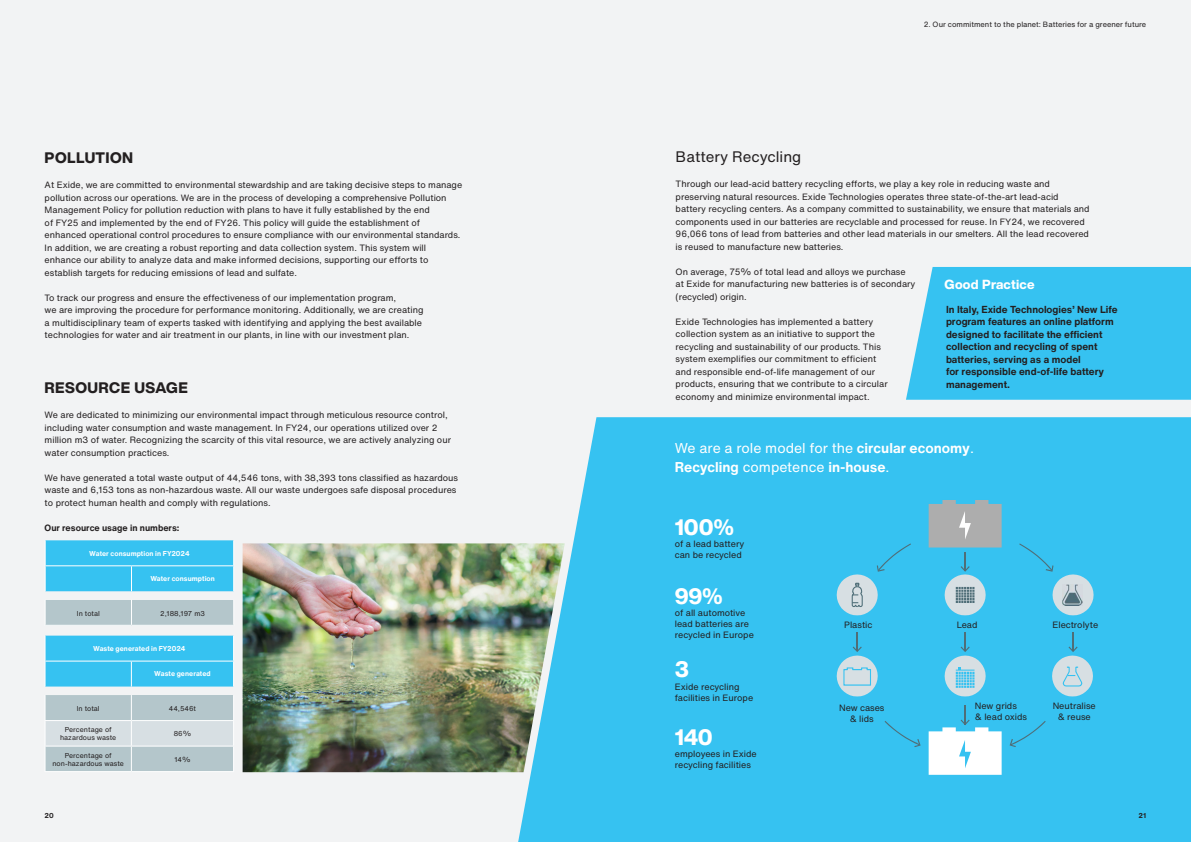
<style>
.page{position:relative;width:1191px;height:842px;background:#f2f3f4}
.page>*{position:absolute;margin:0;border:0;box-sizing:border-box;transform-origin:0 0}
.t1{font:800 22px "Helvetica Now Display";letter-spacing:-.01em;color:#fff}
.t2{font:800 15px "Helvetica Now Display";letter-spacing:.03em;color:#231f20}
.t3{font:15px "Helvetica Now Text";color:#231f20}
.t4{font:14px/19px "Helvetica Now Text";color:#fff}
.t5{font:800 13px "Helvetica Now Display";letter-spacing:.02em;color:#fff}
.t6{font:700 10px/12.5px "Helvetica Now Text";color:#231f20}
.t7{font:9px/12.5px "Helvetica Now Text";color:#231f20}
.t8{font:700 9px "Helvetica Now Text";color:#231f20}
.t9{font:7.5px "Helvetica Now Text";color:#231f20}
.t10{font:7px/8px "Helvetica Now Text";letter-spacing:.005em;color:#231f20;text-align:center}
.t11{font:700 7px "Helvetica Now Text";letter-spacing:.005em;color:#fff}
.t12{font:700 7px "Helvetica Now Text";color:#231f20}
.s1{font-weight:700}
</style>
<div class="page">
<div style="left:506px;top:417px;width:685px;height:425px;background:#36c2f1"></div>
<div style="left:45px;top:600px;width:86px;height:25px;background:#b4c6cb"></div>
<div style="left:131px;top:600px;width:103px;height:25px;background:#b4c6cb"></div>
<svg style="left:45px;top:540px;width:189px;height:51px;background:#3dc4f1"></svg>
<svg style="left:45px;top:600px;width:1px;height:25px"></svg>
<svg style="left:131px;top:600px;width:1px;height:25px"></svg>
<svg style="left:233px;top:600px;width:1px;height:25px"></svg>
<hr style="left:45px;top:625px;width:86px;height:1px;background:#fff">
<hr style="left:131px;top:625px;width:103px;height:1px;background:#fff">
<div style="left:45px;top:636px;width:189px;height:50px;background:#36c2f1"></div>
<svg style="left:45px;top:695px;width:188px;height:76px;background:#c1cfd4"></svg>
<svg style="left:1009px;top:721px;width:36px;height:26px"></svg>
<svg style="left:884px;top:721px;width:36px;height:26px"></svg>
<svg style="left:836px;top:543px;width:75px;height:72px;background:#5bc6ea"></svg>
<svg style="left:1052px;top:632px;width:41px;height:64px;background:#82cde8"></svg>
<svg style="left:944px;top:632px;width:41px;height:64px;background:#78cce8"></svg>
<svg style="left:836px;top:632px;width:41px;height:64px;background:#80cde8"></svg>
<svg style="left:1019px;top:543px;width:74px;height:72px;background:#52c5ec"></svg>
<img style="left:1062px;top:584px;width:21px;height:21px">
<svg style="left:928px;top:705px;width:73px;height:70px"></svg>
<svg style="left:928px;top:500px;width:73px;height:115px;background:#7bbcd2"></svg>
<div style="left:906px;top:267px;width:285px;height:133px;background:#36c2f1"></div>
<img style="left:243px;top:543px;width:322px;height:229px">
<h2 class="t2" style="left:45px;top:148px;width:90px">POLLUTION</h2>
<p class="t7" style="left:45px;top:179px;width:419px">At Exide, we are committed to environmental stewardship and are taking decisive steps to manage pollution across our operations. We are in the process of developing a comprehensive Pollution Management Policy for pollution reduction with plans to have it fully established by the end<br>of FY25 and implemented by the end of FY26. This policy will guide the establishment of enhanced operational control procedures to ensure compliance with our environmental standards.<br>In addition, we are creating a robust reporting and data collection system. This system will enhance our ability to analyze data and make informed decisions, supporting our efforts to establish targets for reducing emissions of lead and sulfate.</p>
<p class="t7" style="left:45px;top:291px;width:380px">To track our progress and ensure the effectiveness of our implementation program,<br>we are improving the procedure for performance monitoring. Additionally, we are creating a multidisciplinary team of experts tasked with identifying and applying the best available technologies for water and air treatment in our plants, in line with our investment plan.</p>
<h2 class="t2" style="left:45px;top:377px;width:145px">RESOURCE USAGE</h2>
<p class="t7" style="left:45px;top:408px;width:408px">We are dedicated to minimizing our environmental impact through meticulous resource control, including water consumption and waste management. In FY24, our operations utilized over 2 million m3 of water. Recognizing the scarcity of this vital resource, we are actively analyzing our water consumption practices.</p>
<p class="t7" style="left:45px;top:471px;width:415px">We have generated a total waste output of 44,546 tons, with 38,393 tons classified as hazardous waste and 6,153 tons as non-hazardous waste. All our waste undergoes safe disposal procedures to protect human health and comply with regulations.</p>
<p class="t8" style="left:45px;top:520px;width:136px">Our resource usage in numbers:</p>
<p class="t11" style="left:89px;top:548px;width:102px">Water consumption in FY2024</p>
<p class="t11" style="left:150px;top:573px;width:66px">Water consumption</p>
<p class="t10" style="left:77px;top:609px;width:24px">In total</p>
<p class="t10" style="left:160px;top:609px;width:46px">2,188,197 m3</p>
<p class="t11" style="left:93px;top:643px;width:94px">Waste generated in FY2024</p>
<p class="t11" style="left:154px;top:669px;width:58px">Waste generated</p>
<p class="t10" style="left:77px;top:704px;width:24px">In total</p>
<p class="t10" style="left:169px;top:704px;width:29px">44,546t</p>
<p class="t10" style="left:60px;top:726px;width:58px">Percentage of hazardous waste</p>
<p class="t10" style="left:174px;top:730px;width:19px">86%</p>
<p class="t10" style="left:52px;top:751px;width:73px">Percentage of non-hazardous waste</p>
<p class="t10" style="left:174px;top:755px;width:18px">14%</p>
<p class="t9" style="left:923px;top:18px;width:224px">2. Our commitment to the planet: Batteries for a greener future</p>
<h2 class="t3" style="left:675px;top:146px;width:127px">Battery Recycling</h2>
<p class="t7" style="left:675px;top:178px;width:415px">Through our lead-acid battery recycling efforts, we play a key role in reducing waste and preserving natural resources. Exide Technologies operates three state-of-the-art lead-acid battery recycling centers. As a company committed to sustainability, we ensure that materials and components used in our batteries are recyclable and processed for reuse. In FY24, we recovered 96,066 tons of lead from batteries and other lead materials in our smelters. All the lead recovered is reused to manufacture new batteries.</p>
<p class="t7" style="left:675px;top:265px;width:241px">On average, 75% of total lead and alloys we purchase at Exide for manufacturing new batteries is of secondary (recycled) origin.</p>
<p class="t7" style="left:675px;top:315px;width:213px">Exide Technologies has implemented a battery collection system as an initiative to support the recycling and sustainability of our products. This system exemplifies our commitment to efficient and responsible end-of-life management of our products, ensuring that we contribute to a circular economy and minimize environmental impact.</p>
<h3 class="t5" style="left:944px;top:275px;width:92px">Good Practice</h3>
<p class="t6" style="left:946px;top:303px;width:173px">In Italy, Exide Technologies’ New Life program features an online platform designed to facilitate the efficient collection and recycling of spent batteries, serving as a model<br>for responsible end-of-life battery management.</p>
<h3 class="t4" style="left:675px;top:438px;width:301px">We are a role model for the <span class="s1">circular economy</span>.<br><span class="s1">Recycling</span> competence <span class="s1">in-house</span>.</h3>
<h1 class="t1" style="left:675px;top:512px;width:60px">100%</h1>
<p class="t7" style="left:675px;top:538px;width:71px;line-height:11px">of a lead battery can be recycled</p>
<h1 class="t1" style="left:675px;top:581px;width:49px">99%</h1>
<p class="t7" style="left:675px;top:607px;width:81px;line-height:11px">of all automotive lead batteries are recycled in Europe</p>
<p class="t7" style="left:844px;top:618px;width:30px">Plastic</p>
<h1 class="t1" style="left:675px;top:654px;width:16px">3</h1>
<p class="t7" style="left:675px;top:681px;width:80px;line-height:11px">Exide recycling facilities in Europe</p>
<h1 class="t1" style="left:675px;top:721px;width:40px">140</h1>
<p class="t7" style="left:675px;top:748px;width:83px;line-height:11px">employees in Exide recycling facilities</p>
<p class="t7" style="left:839px;top:702px;width:47px;line-height:11px;text-align:center">New cases &amp; lids</p>
<p class="t7" style="left:956px;top:618px;width:22px">Lead</p>
<p class="t7" style="left:1052px;top:618px;width:47px">Electrolyte</p>
<p class="t7" style="left:975px;top:700px;width:54px;line-height:11px">New grids<br>&amp; lead oxids</p>
<p class="t7" style="left:1052px;top:700px;width:45px;line-height:11px;text-align:center">Neutralise &amp; reuse</p>
<p class="t12" style="left:45px;top:810px;width:11px">20</p>
<p class="t12" style="left:1138px;top:810px;width:9px">21</p>
</div>
